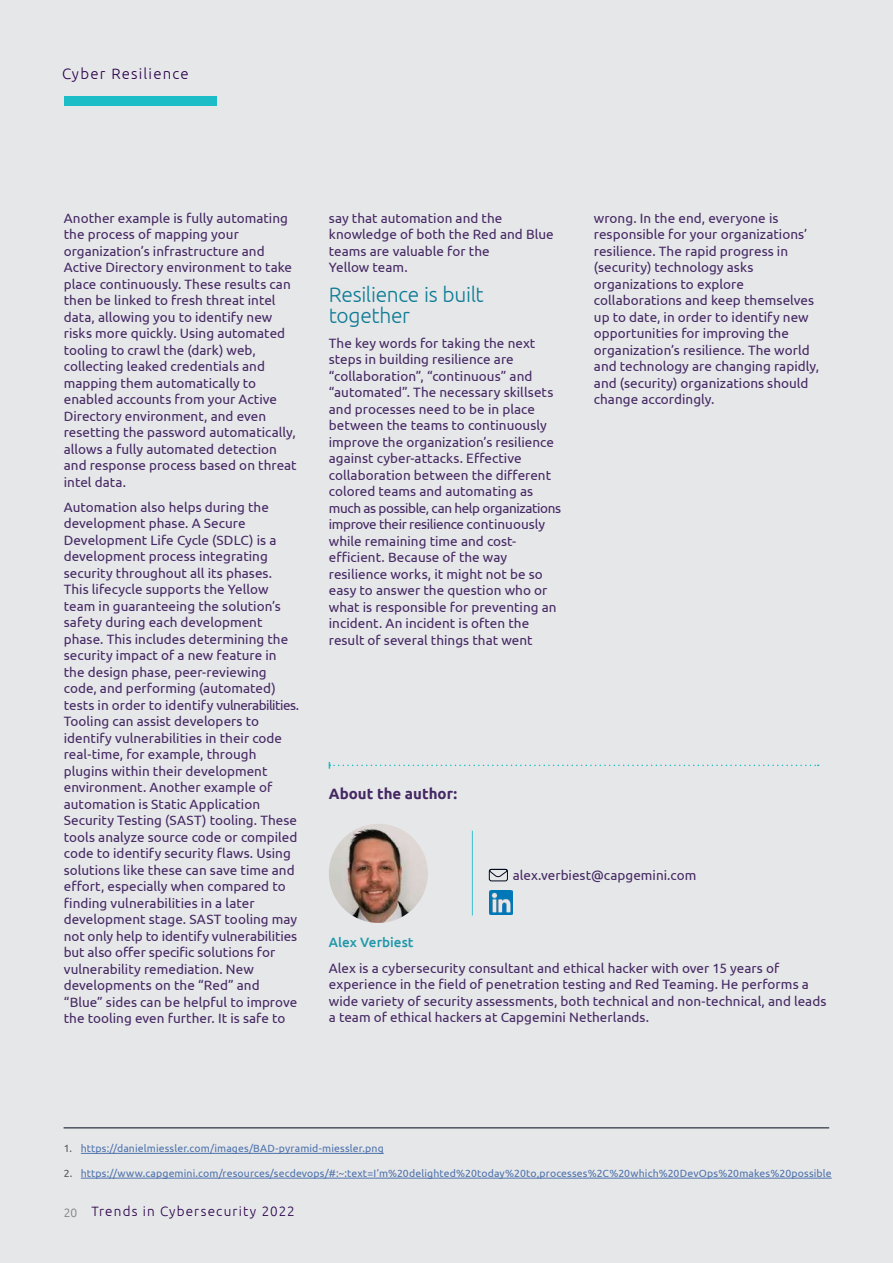
<style>
.page{position:relative;width:893px;height:1263px;background:#e6e7e9}
.page>*{position:absolute;margin:0;border:0;box-sizing:border-box;transform-origin:0 0}
.t1{font:300 21px/21px "Ubuntu";letter-spacing:-.015em;color:#0e7c95}
.t2{font:300 15px "Ubuntu";letter-spacing:.08em;color:#2a004a}
.t3{font:700 15px "Ubuntu";color:#452863}
.t4{font:13.5px/16.5px "Ubuntu";color:#452863}
.t5{font:300 13.5px "Ubuntu";letter-spacing:.085em;color:#2a004a}
.t6{font:500 13.5px "Ubuntu";color:#2198a9}
.t7{font:300 12px "Ubuntu";color:#76787b}
.t8{font:10.5px "Ubuntu";letter-spacing:.01em;color:#4d72ac}
.s1{color:#57585a}
</style>
<div class="page">
<hr style="left:892px;top:385px;width:1px;height:507px;background:#1cbdc6">
<img style="left:329px;top:824px;width:99px;height:99px;border-radius:50px">
<hr style="left:81px;top:1153px;width:303px;height:1px;background:#4d72ac">
<hr style="left:81px;top:1178px;width:751px;height:1px;background:#4d72ac">
<hr style="left:64px;top:1127px;width:765px;height:1px;background:#000a1d">
<div style="left:64px;top:96px;width:152px;height:10px;background:#1cbdc6"></div>
<svg style="left:329px;top:762px;width:490px;height:7px"></svg>
<div style="left:489px;top:869px;width:19px;height:12px;border:1px solid #000a1d;border-radius:2px"></div>
<svg style="left:489px;top:869px;width:19px;height:8px"></svg>
<hr style="left:472px;top:831px;width:1px;height:84px;background:#38c1cc">
<img style="left:489px;top:890px;width:24px;height:24px">
<p class="t2" style="left:62px;top:64px;width:128px">Cyber Resilience</p>
<p class="t4" style="left:64px;top:209px;width:234px">Another example is fully automating the process of mapping your organization’s infrastructure and Active Directory environment to take place continuously. These results can then be linked to fresh threat intel data, allowing you to identify new risks more quickly. Using automated tooling to crawl the (dark) web, collecting leaked credentials and mapping them automatically to enabled accounts from your Active Directory environment, and even resetting the password automatically, allows a fully automated detection and response process based on threat intel data.</p>
<p class="t4" style="left:64px;top:498px;width:237px">Automation also helps during the development phase. A Secure Development Life Cycle (SDLC) is a development process integrating security throughout all its phases.<br>This lifecycle supports the Yellow team in guaranteeing the solution’s safety during each development phase. This includes determining the security impact of a new feature in the design phase, peer-reviewing code, and performing (automated) tests in order to identify vulnerabilities.<br>Tooling can assist developers to identify vulnerabilities in their code real-time, for example, through plugins within their development environment. Another example of automation is Static Application Security Testing (SAST) tooling. These tools analyze source code or compiled code to identify security flaws. Using solutions like these can save time and effort, especially when compared to finding vulnerabilities in a later development stage. SAST tooling may not only help to identify vulnerabilities but also offer specific solutions for vulnerability remediation. New developments on the “Red” and “Blue” sides can be helpful to improve the tooling even further. It is safe to</p>
<p class="t4" style="left:329px;top:209px;width:226px">say that automation and the knowledge of both the Red and Blue teams are valuable for the<br>Yellow team.</p>
<h1 class="t1" style="left:329px;top:283px;width:156px">Resilience is built together</h1>
<p class="t4" style="left:329px;top:334px;width:234px">The key words for taking the next steps in building resilience are “collaboration”, “continuous” and “automated”. The necessary skillsets and processes need to be in place between the teams to continuously improve the organization’s resilience against cyber-attacks. Effective collaboration between the different colored teams and automating as much as possible, can help organizations improve their resilience continuously while remaining time and cost&shy;efficient. Because of the way resilience works, it might not be so easy to answer the question who or what is responsible for preventing an incident. An incident is often the result of several things that went</p>
<p class="t4" style="left:594px;top:209px;width:227px">wrong. In the end, everyone is responsible for your organizations’ resilience. The rapid progress in (security) technology asks organizations to explore collaborations and keep themselves up to date, in order to identify new opportunities for improving the organization’s resilience. The world and technology are changing rapidly, and (security) organizations should change accordingly.</p>
<p class="t3" style="left:329px;top:784px;width:130px">About the author:</p>
<p class="t4" style="left:513px;top:866px;width:185px">alex.verbiest@capgemini.com</p>
<p class="t6" style="left:329px;top:934px;width:86px">Alex Verbiest</p>
<p class="t4" style="left:329px;top:959px;width:499px">Alex is a cybersecurity consultant and ethical hacker with over 15 years of experience in the field of penetration testing and Red Teaming. He performs a wide variety of security assessments, both technical and non-technical, and leads a team of ethical hackers at Capgemini Netherlands.</p>
<p class="t8" style="left:64px;top:1142px;width:321px"><span class="s1">1.</span> https://danielmiessler.com/images/BAD-pyramid-miessler.png</p>
<p class="t8" style="left:64px;top:1167px;width:769px"><span class="s1">2.</span> https://www.capgemini.com/resources/secdevops/#:~:text=I’m%20delighted%20today%20to,processes%2C%20which%20DevOps%20makes%20possible</p>
<p class="t7" style="left:64px;top:1205px;width:15px">20</p>
<p class="t5" style="left:92px;top:1203px;width:205px">Trends in Cybersecurity 2022</p>
</div>
